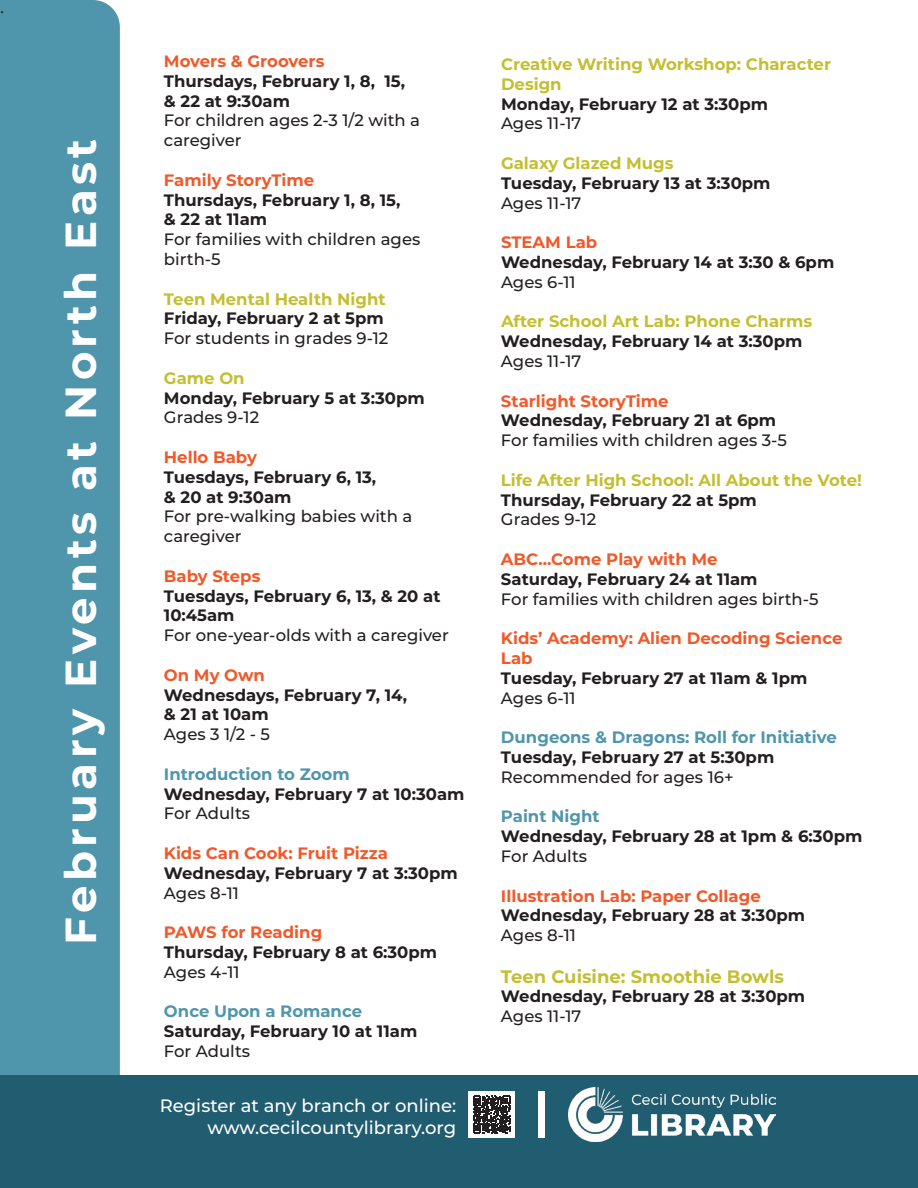
<style>
.page{position:relative;width:918px;height:1188px;background:#fff}
.page>*{position:absolute;margin:0;border:0;box-sizing:border-box;transform-origin:0 0}
.t1{font:700 43.5px "Montserrat";letter-spacing:.1em;color:#fff}
.t2{font:500 18px "Montserrat";color:#fff}
.t3{font:700 18px "Montserrat";color:#c4bf30}
.t4{font:18px "Minion Pro";color:#231f20}
.t5{font:700 16.5px/19.8px "Montserrat";color:#231f20}
.t6{font:500 16.5px/19.8px "Montserrat";color:#231f20}
.t7{font:700 16.5px/19.8px "Montserrat";color:#f1592a}
.t8{font:700 16.5px/19.8px "Montserrat";color:#c4bf30}
.t9{font:700 16.5px/19.8px "Montserrat";color:#4f95ab}
.s1{color:#231f20}
</style>
<div class="page">
<div style="left:0;top:0;width:120px;height:1076px;background:#4f95ab"></div>
<div style="left:0;top:1076px;width:918px;height:112px;background:#215d70"></div>
<div style="left:469px;top:1091px;width:46px;height:47px;background:#fff"></div>
<svg style="left:473px;top:1096px;width:37px;height:37px"></svg>
<div style="left:538px;top:1091px;width:7px;height:47px;background:#fff"></div>
<img style="left:568px;top:1087px;width:207px;height:55px">
<p class="t4" style="left:0;top:-5px;width:6px">.</p>
<p class="t1" style="left:49px;top:945px;width:808px;rotate:-90deg">February Events at North East</p>
<p class="t7" style="left:164px;top:50px;width:162px">Movers &amp; Groovers</p>
<p class="t5" style="left:164px;top:70px;width:243px">Thursdays, February 1, 8, 15,</p>
<p class="t5" style="left:164px;top:90px;width:128px">&amp; 22 at 9:30am</p>
<p class="t6" style="left:164px;top:110px;width:258px">For children ages 2-3 1/2 with a caregiver</p>
<p class="t7" style="left:164px;top:169px;width:152px">Family StoryTime</p>
<p class="t5" style="left:164px;top:189px;width:238px">Thursdays, February 1, 8, 15,</p>
<p class="t5" style="left:164px;top:209px;width:105px">&amp; 22 at 11am</p>
<p class="t6" style="left:164px;top:229px;width:258px">For families with children ages birth-5</p>
<p class="t8" style="left:164px;top:288px;width:223px">Teen Mental Health Night</p>
<p class="t5" style="left:164px;top:308px;width:221px">Friday, February 2 at 5pm</p>
<p class="t6" style="left:164px;top:328px;width:226px">For students in grades 9-12</p>
<p class="t8" style="left:164px;top:367px;width:82px">Game On</p>
<p class="t5" style="left:164px;top:387px;width:262px">Monday, February 5 at 3:30pm</p>
<p class="t6" style="left:164px;top:407px;width:97px">Grades 9-12</p>
<p class="t7" style="left:164px;top:446px;width:94px">Hello Baby</p>
<p class="t5" style="left:164px;top:466px;width:214px">Tuesdays, February 6, 13,</p>
<p class="t5" style="left:164px;top:486px;width:129px">&amp; 20 at 9:30am</p>
<p class="t6" style="left:164px;top:506px;width:250px">For pre-walking babies with a caregiver</p>
<p class="t7" style="left:164px;top:565px;width:98px">Baby Steps</p>
<p class="t5" style="left:164px;top:585px;width:278px">Tuesdays, February 6, 13, &amp; 20 at<br>10:45am</p>
<p class="t6" style="left:164px;top:625px;width:286px">For one-year-olds with a caregiver</p>
<p class="t7" style="left:164px;top:664px;width:103px">On My Own</p>
<p class="t5" style="left:164px;top:684px;width:245px">Wednesdays, February 7, 14,</p>
<p class="t5" style="left:164px;top:704px;width:106px">&amp; 21 at 10am</p>
<p class="t6" style="left:164px;top:724px;width:108px">Ages 3 1/2 - 5</p>
<p class="t9" style="left:164px;top:763px;width:187px">Introduction to Zoom</p>
<p class="t5" style="left:164px;top:783px;width:302px">Wednesday, February 7 at 10:30am</p>
<p class="t6" style="left:164px;top:803px;width:88px">For Adults</p>
<p class="t7" style="left:164px;top:842px;width:226px">Kids Can Cook: Fruit Pizza</p>
<p class="t5" style="left:164px;top:862px;width:295px">Wednesday, February 7 at 3:30pm</p>
<p class="t6" style="left:164px;top:882px;width:77px">Ages 8-11</p>
<p class="t7" style="left:164px;top:922px;width:160px">PAWS for Reading</p>
<p class="t5" style="left:164px;top:941px;width:275px">Thursday, February 8 at 6:30pm</p>
<p class="t6" style="left:164px;top:961px;width:77px">Ages 4-11</p>
<p class="t9" style="left:164px;top:1001px;width:200px">Once Upon a Romance</p>
<p class="t5" style="left:164px;top:1021px;width:255px">Saturday, February 10 at 11am</p>
<p class="t6" style="left:164px;top:1041px;width:88px">For Adults</p>
<p class="t2" style="left:160px;top:1093px;width:298px">Register at any branch or online:</p>
<p class="t2" style="left:208px;top:1115px;width:250px">www.cecilcountylibrary.org</p>
<p class="t8" style="left:501px;top:53px;width:332px">Creative Writing Workshop: Character<br>Design</p>
<p class="t5" style="left:501px;top:93px;width:269px">Monday, February 12 at 3:30pm</p>
<p class="t6" style="left:501px;top:113px;width:82px">Ages 11-17</p>
<p class="t8" style="left:501px;top:152px;width:174px">Galaxy Glazed Mugs</p>
<p class="t5" style="left:501px;top:172px;width:271px">Tuesday, February 13 at 3:30pm</p>
<p class="t6" style="left:501px;top:192px;width:82px">Ages 11-17</p>
<p class="t7" style="left:501px;top:232px;width:98px">STEAM Lab</p>
<p class="t5" style="left:501px;top:251px;width:335px">Wednesday, February 14 at 3:30 &amp; 6pm</p>
<p class="t6" style="left:501px;top:271px;width:76px">Ages 6-11</p>
<p class="t8" style="left:501px;top:311px;width:313px">After School Art Lab: Phone Charms</p>
<p class="t5" style="left:501px;top:331px;width:303px">Wednesday, February 14 at 3:30pm</p>
<p class="t6" style="left:501px;top:351px;width:82px">Ages 11-17</p>
<p class="t7" style="left:501px;top:390px;width:169px">Starlight StoryTime</p>
<p class="t5" style="left:501px;top:410px;width:277px">Wednesday, February 21 at 6pm</p>
<p class="t6" style="left:501px;top:430px;width:288px">For families with children ages 3-5</p>
<p class="t8" style="left:501px;top:469px;width:362px">Life After High School: All About the Vote!</p>
<p class="t5" style="left:501px;top:489px;width:257px">Thursday, February 22 at 5pm</p>
<p class="t6" style="left:501px;top:509px;width:97px">Grades 9-12</p>
<p class="t7" style="left:501px;top:548px;width:218px">ABC...Come Play with Me</p>
<p class="t5" style="left:501px;top:568px;width:258px">Saturday, February 24 at 11am</p>
<p class="t6" style="left:501px;top:588px;width:319px">For families with children ages birth-5</p>
<p class="t7" style="left:501px;top:628px;width:343px">Kids’ Academy: Alien Decoding Science<br>Lab</p>
<p class="t5" style="left:501px;top:667px;width:308px">Tuesday, February 27 at 11am &amp; 1pm</p>
<p class="t6" style="left:501px;top:687px;width:76px">Ages 6-11</p>
<p class="t9" style="left:501px;top:727px;width:337px">Dungeons &amp; Dragons: Roll for Initiative<br><span class="s1">Tuesday, February 27 at 5:30pm</span></p>
<p class="t6" style="left:501px;top:766px;width:234px">Recommended for ages 16+</p>
<p class="t9" style="left:501px;top:806px;width:100px">Paint Night</p>
<p class="t5" style="left:501px;top:826px;width:363px">Wednesday, February 28 at 1pm &amp; 6:30pm</p>
<p class="t6" style="left:501px;top:846px;width:88px">For Adults</p>
<p class="t7" style="left:501px;top:885px;width:261px">Illustration Lab: Paper Collage</p>
<p class="t5" style="left:501px;top:905px;width:306px">Wednesday, February 28 at 3:30pm</p>
<p class="t6" style="left:501px;top:925px;width:77px">Ages 8-11</p>
<p class="t3" style="left:501px;top:963px;width:285px">Teen Cuisine: Smoothie Bowls</p>
<p class="t5" style="left:501px;top:986px;width:306px">Wednesday, February 28 at 3:30pm</p>
<p class="t6" style="left:501px;top:1006px;width:82px">Ages 11-17</p>
</div>
